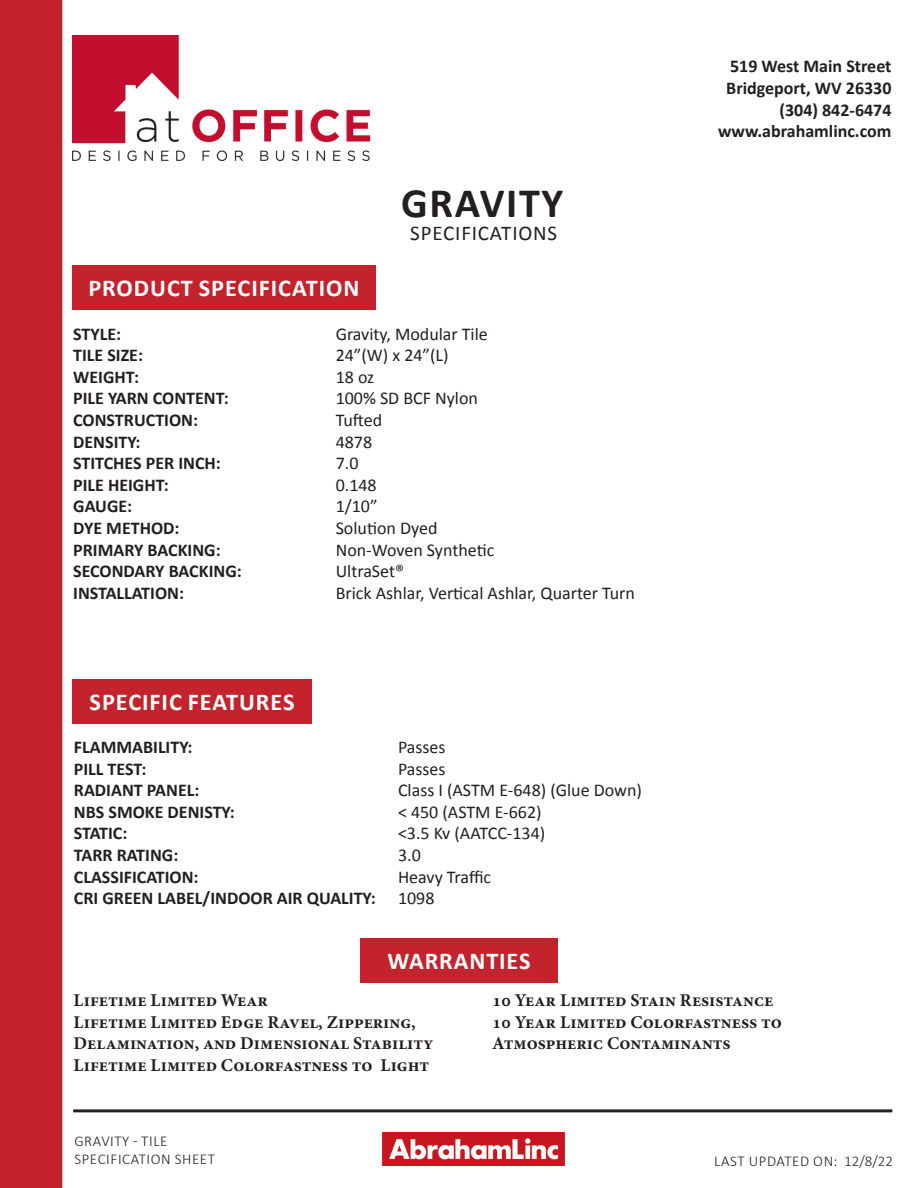
<style>
.page{position:relative;width:918px;height:1188px;background:#fff}
.page>*{position:absolute;margin:0;border:0;box-sizing:border-box;transform-origin:0 0}
.t1{font:700 42px "Calibri";letter-spacing:.04em;color:#231f20}
.t2{font:700 24.3px "Calibri";letter-spacing:.04em;color:#fff}
.t3{font:21px "Calibri";letter-spacing:.04em;color:#231f20}
.t4{font:700 18px "Calibri";color:#231f20}
.t5{font:18px/21.6px "Calibri";color:#231f20}
.t6{font:700 18px/21.6px "Minion Pro";color:#231f20}
.t7{font:300 15px "Calibri";letter-spacing:.04em;color:#231f20}
</style>
<div class="page">
<div style="left:0;top:0;width:62px;height:1188px;background:#c3202c"></div>
<img style="left:383px;top:1132px;width:182px;height:34px">
<img style="left:72px;top:36px;width:299px;height:124px">
<hr style="left:73px;top:1109px;width:819px;height:3px;background:#231f20">
<div style="left:360px;top:938px;width:198px;height:45px;background:#c3232c"></div>
<div style="left:72px;top:679px;width:240px;height:44px;background:#c3232c"></div>
<div style="left:72px;top:265px;width:304px;height:45px;background:#c3232c"></div>
<p class="t1" style="left:401px;top:176px;width:164px">GRAVITY</p>
<p class="t2" style="left:88px;top:273px;width:273px">PRODUCT SPECIFICATION</p>
<p class="t3" style="left:410px;top:219px;width:148px">SPECIFICATIONS</p>
<p class="t4" style="left:73px;top:322px;width:49px">STYLE:</p>
<p class="t4" style="left:73px;top:344px;width:71px">TILE SIZE:</p>
<p class="t4" style="left:73px;top:365px;width:67px">WEIGHT:</p>
<p class="t4" style="left:73px;top:387px;width:157px">PILE YARN CONTENT:</p>
<p class="t4" style="left:73px;top:409px;width:126px">CONSTRUCTION:</p>
<p class="t4" style="left:73px;top:430px;width:69px">DENSITY:</p>
<p class="t4" style="left:73px;top:452px;width:149px">STITCHES PER INCH:</p>
<p class="t4" style="left:73px;top:473px;width:97px">PILE HEIGHT:</p>
<p class="t4" style="left:73px;top:495px;width:61px">GAUGE:</p>
<p class="t4" style="left:73px;top:517px;width:108px">DYE METHOD:</p>
<p class="t4" style="left:73px;top:538px;width:149px">PRIMARY BACKING:</p>
<p class="t4" style="left:73px;top:560px;width:170px">SECONDARY BACKING:</p>
<p class="t4" style="left:73px;top:581px;width:112px">INSTALLATION:</p>
<p class="t2" style="left:90px;top:687px;width:206px">SPECIFIC FEATURES</p>
<p class="t5" style="left:336px;top:323px;width:154px">Gravity, Modular Tile</p>
<p class="t5" style="left:336px;top:345px;width:114px">24”(W) x 24”(L)<br>18 oz</p>
<p class="t5" style="left:336px;top:388px;width:144px">100% SD BCF Nylon</p>
<p class="t5" style="left:336px;top:409px;width:48px">Tufted</p>
<p class="t5" style="left:336px;top:431px;width:38px">4878</p>
<p class="t5" style="left:336px;top:453px;width:24px">7.0</p>
<p class="t5" style="left:336px;top:474px;width:43px">0.148</p>
<p class="t5" style="left:336px;top:496px;width:43px">1/10”</p>
<p class="t5" style="left:336px;top:517px;width:103px">Solution Dyed</p>
<p class="t5" style="left:336px;top:539px;width:160px">Non-Woven Synthetic</p>
<p class="t5" style="left:336px;top:561px;width:70px">UltraSet®</p>
<p class="t5" style="left:336px;top:582px;width:301px">Brick Ashlar, Vertical Ashlar, Quarter Turn</p>
<p class="t4" style="left:74px;top:736px;width:120px">FLAMMABILITY:</p>
<p class="t4" style="left:74px;top:757px;width:74px">PILL TEST:</p>
<p class="t4" style="left:74px;top:779px;width:127px">RADIANT PANEL:</p>
<p class="t4" style="left:74px;top:800px;width:162px">NBS SMOKE DENISTY:</p>
<p class="t4" style="left:74px;top:822px;width:55px">STATIC:</p>
<p class="t4" style="left:74px;top:844px;width:106px">TARR RATING:</p>
<p class="t4" style="left:74px;top:865px;width:126px">CLASSIFICATION:</p>
<p class="t4" style="left:74px;top:887px;width:303px">CRI GREEN LABEL/INDOOR AIR QUALITY:</p>
<p class="t5" style="left:398px;top:736px;width:49px">Passes</p>
<p class="t5" style="left:398px;top:758px;width:49px">Passes</p>
<p class="t5" style="left:398px;top:780px;width:246px">Class I (ASTM E-648) (Glue Down)</p>
<p class="t5" style="left:398px;top:801px;width:145px">&lt; 450 (ASTM E-662)</p>
<p class="t5" style="left:398px;top:823px;width:149px">&lt;3.5 Kv (AATCC-134)</p>
<p class="t5" style="left:398px;top:844px;width:24px">3.0</p>
<p class="t5" style="left:398px;top:866px;width:95px">Heavy Traffic</p>
<p class="t5" style="left:398px;top:888px;width:38px">1098</p>
<p class="t2" style="left:387px;top:946px;width:145px">WARRANTIES</p>
<p class="t4" style="left:730px;top:55px;width:163px">519 West Main Street</p>
<p class="t4" style="left:726px;top:76px;width:167px">Bridgeport, WV 26330</p>
<p class="t4" style="left:780px;top:98px;width:114px">(304) 842-6474</p>
<p class="t4" style="left:718px;top:120px;width:175px">www.abrahamlinc.com</p>
<p class="t6" style="left:73px;top:989px;width:196px">Lifetime Limited Wear</p>
<p class="t6" style="left:73px;top:1011px;width:361px">Lifetime Limited Edge Ravel, Zippering,<br>Delamination, and Dimensional Stability</p>
<p class="t6" style="left:73px;top:1054px;width:357px">Lifetime Limited Colorfastness to Light</p>
<p class="t6" style="left:492px;top:989px;width:283px">10 Year Limited Stain Resistance</p>
<p class="t6" style="left:492px;top:1011px;width:291px">10 Year Limited Colorfastness to<br>Atmospheric Contaminants</p>
<p class="t7" style="left:74px;top:1131px;width:95px">GRAVITY - TILE</p>
<p class="t7" style="left:74px;top:1149px;width:142px">SPECIFICATION SHEET</p>
<p class="t7" style="left:714px;top:1151px;width:180px">LAST UPDATED ON: 12/8/22</p>
</div>
